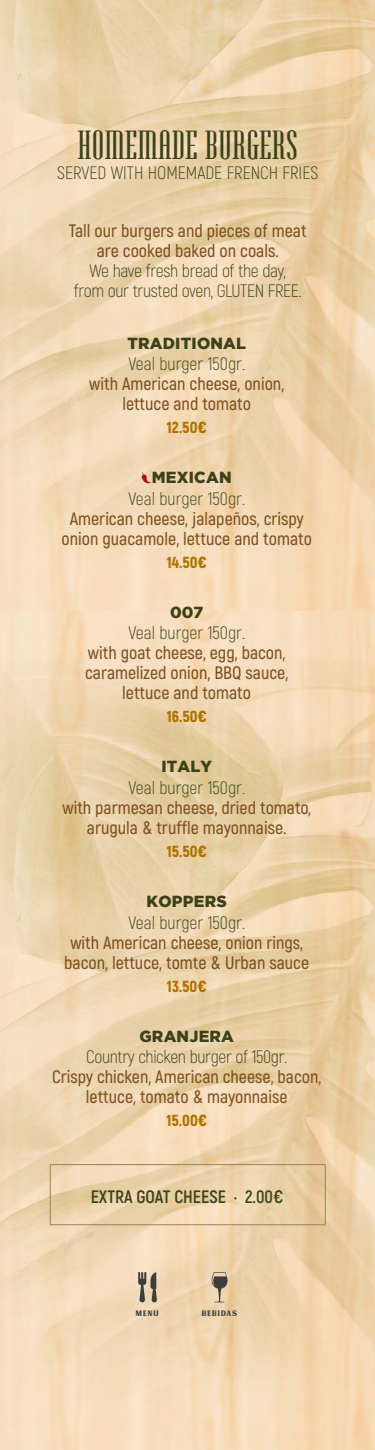
<style>
.page{position:relative;width:375px;height:1450px;background:#fff}
.page>*{position:absolute;margin:0;border:0;box-sizing:border-box;transform-origin:0 0}
.t1{font:35px "Hamerslag DEMO";letter-spacing:.01em;color:#3d411a}
.t2{font:600 18px/20px "Akrobat";color:#7e4f1f;text-align:center}
.t3{font:300 18px "Akrobat";color:#3d411a}
.t4{font:300 18px/20px "Akrobat";letter-spacing:-.02em;color:#3d411a;text-align:center}
.t5{font:700 18px "Akrobat";color:#3d411a}
.t6{font:900 16px "Gotham";letter-spacing:.015em;color:#3d411a}
.t7{font:900 16px "Akrobat";color:#b17100}
.t8{font:11px "MUARADEMO";letter-spacing:.05em;color:#3d3d3d}
</style>
<div class="page">
<img style="left:0;top:0;width:375px;height:1450px">
<hr style="left:50px;top:1164px;width:276px;height:1px;background:#998353">
<hr style="left:50px;top:1165px;width:1px;height:60px;background:#998353">
<hr style="left:325px;top:1165px;width:1px;height:60px;background:#998353">
<hr style="left:50px;top:1225px;width:276px;height:1px;background:#998353">
<svg style="left:141px;top:472px;width:11px;height:12px"></svg>
<svg style="left:138px;top:1272px;width:19px;height:30px"></svg>
<svg style="left:212px;top:1272px;width:16px;height:30px"></svg>
<h1 class="t1" style="left:78px;top:119px;width:221px">HOMEMADE BURGERS</h1>
<p class="t3" style="left:57px;top:162px;width:263px">SERVED WITH HOMEMADE FRENCH FRIES</p>
<p class="t2" style="left:69px;top:221px;width:239px">Tall our burgers and pieces of meat are cooked baked on coals.</p>
<p class="t4" style="left:74px;top:261px;width:230px">We have fresh bread of the day, from our trusted oven, GLUTEN FREE.</p>
<p class="t6" style="left:127px;top:334px;width:120px">TRADITIONAL</p>
<p class="t3" style="left:128px;top:353px;width:118px">Veal burger 150gr.</p>
<p class="t2" style="left:89px;top:374px;width:196px">with American cheese, onion, lettuce and tomato</p>
<p class="t7" style="left:167px;top:417px;width:41px">12.50€</p>
<p class="t6" style="left:152px;top:468px;width:81px">MEXICAN</p>
<p class="t3" style="left:128px;top:488px;width:118px">Veal burger 150gr.</p>
<p class="t2" style="left:61px;top:508px;width:252px">American cheese, jalapeños, crispy onion guacamole, lettuce and tomato</p>
<p class="t7" style="left:167px;top:552px;width:41px">14.50€</p>
<p class="t6" style="left:170px;top:603px;width:35px">007</p>
<p class="t3" style="left:128px;top:622px;width:118px">Veal burger 150gr.</p>
<p class="t2" style="left:85px;top:643px;width:205px">with goat cheese, egg, bacon, caramelized onion, BBQ sauce, lettuce and tomato</p>
<p class="t7" style="left:167px;top:706px;width:41px">16.50€</p>
<p class="t6" style="left:161px;top:758px;width:52px">ITALY</p>
<p class="t3" style="left:128px;top:777px;width:118px">Veal burger 150gr.</p>
<p class="t2" style="left:62px;top:798px;width:250px">with parmesan cheese, dried tomato, arugula &amp; truffle mayonnaise.</p>
<p class="t7" style="left:167px;top:841px;width:41px">15.50€</p>
<p class="t6" style="left:147px;top:892px;width:82px">KOPPERS</p>
<p class="t3" style="left:128px;top:912px;width:118px">Veal burger 150gr.</p>
<p class="t2" style="left:64px;top:932px;width:246px">with American cheese, onion rings, bacon, lettuce, tomte &amp; Urban sauce</p>
<p class="t7" style="left:167px;top:976px;width:41px">13.50€</p>
<p class="t6" style="left:139px;top:1027px;width:96px">GRANJERA</p>
<p class="t4" style="left:86px;top:1047px;width:203px">Country chicken burger of 150gr.</p>
<p class="t2" style="left:52px;top:1067px;width:271px">Crispy chicken, American cheese, bacon, lettuce, tomato &amp; mayonnaise</p>
<p class="t7" style="left:167px;top:1110px;width:42px">15.00€</p>
<p class="t5" style="left:91px;top:1185px;width:194px">EXTRA GOAT CHEESE · 2.00€</p>
<p class="t8" style="left:136px;top:1306px;width:25px">MENU</p>
<p class="t8" style="left:202px;top:1306px;width:37px">BEBIDAS</p>
</div>
